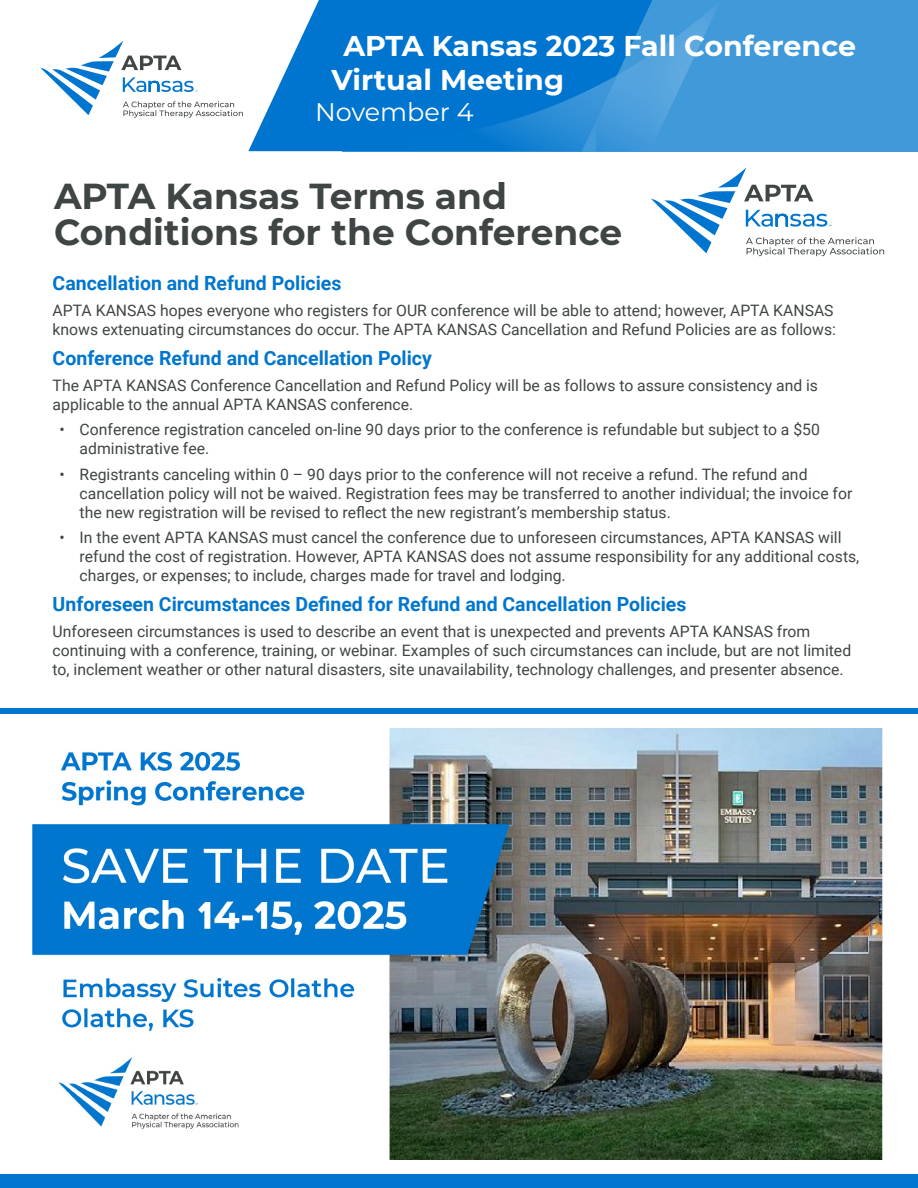
<style>
.page{position:relative;width:918px;height:1188px;background:#fff}
.page>*{position:absolute;margin:0;border:0;box-sizing:border-box;transform-origin:0 0}
.t1{font:700 36px "APTA Sans";color:#3f4444}
.t2{font:700 28.5px "APTA Sans";color:#fff}
.t3{font:25.5px "APTA Sans";color:#fff}
.t4{font:700 19.5px "Roboto";color:#0076ce}
.t5{font:15.75px/18.9px "Roboto";color:#3f4444}
</style>
<div class="page">
<div style="left:0;top:708px;width:918px;height:6px;background:#0076ce"></div>
<div style="left:0;top:1174px;width:918px;height:14px;background:#0076ce"></div>
<svg style="left:651px;top:167px;width:233px;height:89px"></svg>
<svg style="left:40px;top:40px;width:203px;height:78px"></svg>
<div style="left:342px;top:0;width:576px;height:151px;background:#4099d9"></div>
<svg style="left:248px;top:0;width:348px;height:151px;background:#2488d5"></svg>
<img style="left:596px;top:0;width:120px;height:151px">
<img style="left:409px;top:75px;width:208px;height:76px">
<img style="left:32px;top:728px;width:851px;height:431px">
<p class="t2" style="left:344px;top:25px;width:514px">APTA Kansas 2023 Fall Conference</p>
<p class="t2" style="left:332px;top:60px;width:234px">Virtual Meeting</p>
<p class="t3" style="left:315px;top:94px;width:160px">November 4</p>
<p class="t1" style="left:54px;top:170px;width:455px">APTA Kansas Terms and</p>
<p class="t1" style="left:54px;top:206px;width:570px">Conditions for the Conference</p>
<p class="t4" style="left:53px;top:270px;width:290px">Cancellation and Refund Policies</p>
<p class="t5" style="left:53px;top:301px;width:785px">APTA KANSAS hopes everyone who registers for OUR conference will be able to attend; however, APTA KANSAS knows extenuating circumstances do occur. The APTA KANSAS Cancellation and Refund Policies are as follows:</p>
<p class="t4" style="left:53px;top:345px;width:381px">Conference Refund and Cancellation Policy</p>
<p class="t5" style="left:53px;top:375px;width:767px">The APTA KANSAS Conference Cancellation and Refund Policy will be as follows to assure consistency and is applicable to the annual APTA KANSAS conference.</p>
<p class="t5" style="left:80px;top:420px;width:742px;text-indent:-20px">• Conference registration canceled on-line 90 days prior to the conference is refundable but subject to a $50 administrative fee.</p>
<p class="t5" style="left:80px;top:464px;width:774px;text-indent:-20px">• Registrants canceling within 0 – 90 days prior to the conference will not receive a refund. The refund and cancellation policy will not be waived. Registration fees may be transferred to another individual; the invoice for the new registration will be revised to reflect the new registrant’s membership status.</p>
<p class="t5" style="left:80px;top:528px;width:781px;text-indent:-20px">• In the event APTA KANSAS must cancel the conference due to unforeseen circumstances, APTA KANSAS will refund the cost of registration. However, APTA KANSAS does not assume responsibility for any additional costs, charges, or expenses; to include, charges made for travel and lodging.</p>
<p class="t4" style="left:53px;top:591px;width:635px">Unforeseen Circumstances Defined for Refund and Cancellation Policies</p>
<p class="t5" style="left:53px;top:621px;width:800px">Unforeseen circumstances is used to describe an event that is unexpected and prevents APTA KANSAS from continuing with a conference, training, or webinar. Examples of such circumstances can include, but are not limited to, inclement weather or other natural disasters, site unavailability, technology challenges, and presenter absence.</p>
</div>
